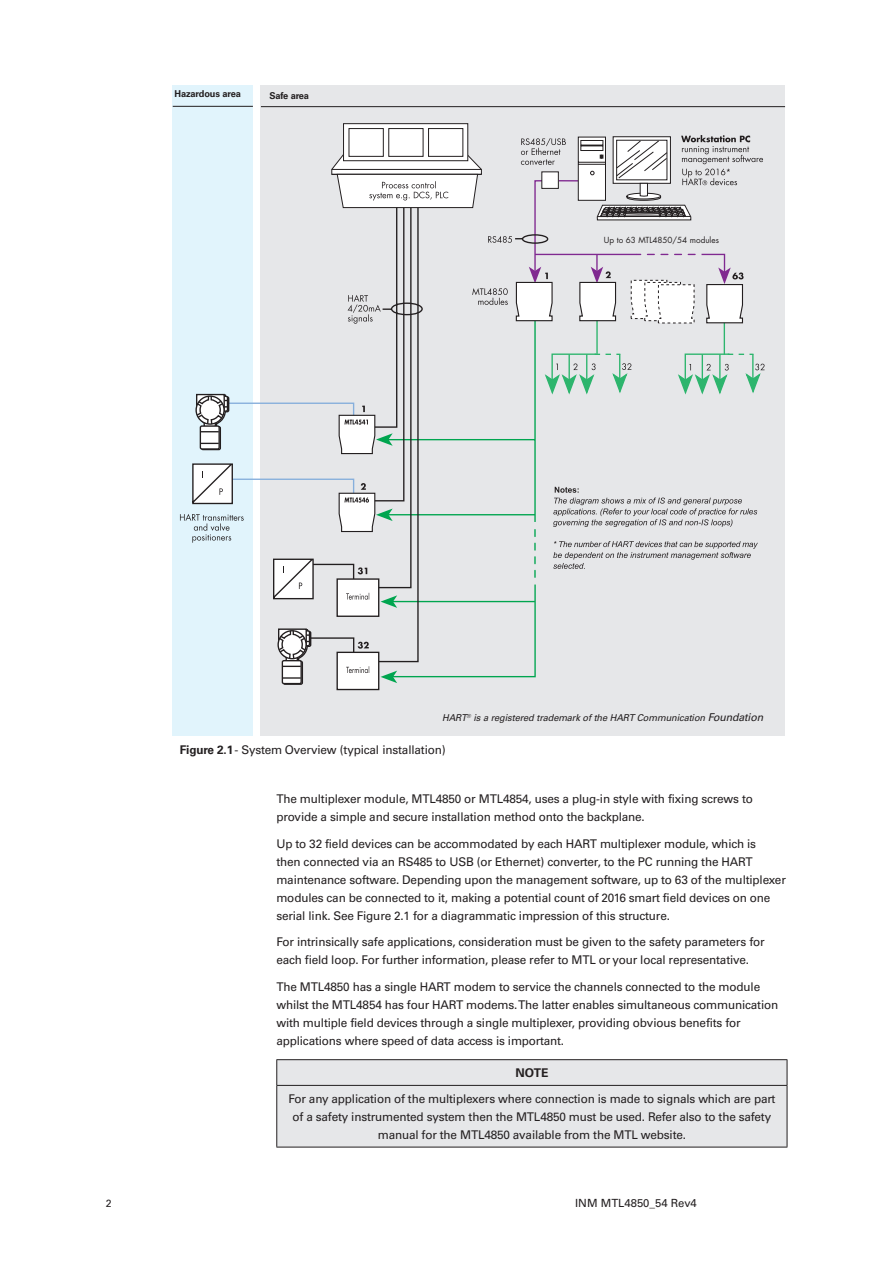
<style>
.page{position:relative;width:893px;height:1263px;background:#fff}
.page>*{position:absolute;margin:0;border:0;box-sizing:border-box;transform-origin:0 0}
.t1{font:12px/18px "Univers LT Pro 55 Roman";letter-spacing:-.015em;color:#231f20}
.t2{font:700 12px "Univers LT Pro 65";color:#231f20}
.t3{font:11.25px "Univers LT Pro 55 Roman";color:#231f20}
.t4{font:10.5px "Univers LT Pro 55 Roman";color:#231f20}
.t5{font:italic 9.45px "Univers LT Pro 55";letter-spacing:-.015em;color:#231f20}
.t6{font:700 9.45px "Univers LT Pro 65";letter-spacing:-.015em;color:#231f20}
.t7{font:8.1px "Futura";color:#231f20}
.s1{font-size:10.8px}
.s2{font-family:"Univers LT Pro 65";font-weight:700}
</style>
<div class="page">
<hr style="left:276px;top:1059px;width:511px;height:1px;background:#231f20">
<div style="left:276px;top:1060px;width:512px;height:87px;background:#e6e7e9"></div>
<hr style="left:276px;top:1085px;width:511px;height:1px;background:#231f20">
<hr style="left:276px;top:1086px;width:1px;height:61px;background:#231f20">
<hr style="left:787px;top:1086px;width:1px;height:61px;background:#231f20">
<hr style="left:276px;top:1147px;width:511px;height:1px;background:#231f20">
<div style="left:261px;top:85px;width:524px;height:651px;background:#e6e7e9"></div>
<div style="left:173px;top:85px;width:80px;height:651px;background:#e1f4fc"></div>
<hr style="left:173px;top:106px;width:80px;height:1px;background:#231f20">
<hr style="left:261px;top:106px;width:524px;height:1px;background:#231f20">
<div style="left:337px;top:652px;width:42px;height:37px;background:#fff"></div>
<div style="left:336px;top:652px;width:43px;height:38px;border:1px solid #231f20"></div>
<div style="left:283px;top:661px;width:20px;height:24px;border:1px solid #231f20;border-radius:2px"></div>
<div style="left:282px;top:660px;width:20px;height:24px;border:1px solid #231f20"></div>
<svg style="left:180px;top:123px;width:584px;height:560px"></svg>
<p class="t6" style="left:175px;top:88px;width:68px">Hazardous area</p>
<p class="t6" style="left:269px;top:90px;width:41px">Safe area</p>
<p class="t7" style="left:604px;top:235px;width:117px">Up to 63 MTL4850/54 modules</p>
<p class="t5" style="left:442px;top:712px;width:322px">HART<sup>®</sup> is a registered trademark of the HART Communication <span class="s1">Foundation</span></p>
<p class="t1" style="left:180px;top:741px;width:267px"><span class="s2">Figure 2.1</span> - System Overview (typical installation)</p>
<p class="t1" style="left:276px;top:790px;width:478px">The multiplexer module, MTL4850 or MTL4854, uses a plug-in style with fixing screws to provide a simple and secure installation method onto the backplane.</p>
<p class="t1" style="left:276px;top:834px;width:511px">Up to 32 field devices can be accommodated by each HART multiplexer module, which is<br>then connected via an RS485 to USB (or Ethernet) converter, to the PC running the HART maintenance software. Depending upon the management software, up to 63 of the multiplexer modules can be connected to it, making a potential count of 2016 smart field devices on one serial link. See Figure 2.1 for a diagrammatic impression of this structure.</p>
<p class="t1" style="left:276px;top:933px;width:490px">For intrinsically safe applications, consideration must be given to the safety parameters for each field loop. For further information, please refer to MTL or your local representative.</p>
<p class="t1" style="left:276px;top:977px;width:503px">The MTL4850 has a single HART modem to service the channels connected to the module whilst the MTL4854 has four HART modems. The latter enables simultaneous communication with multiple field devices through a single multiplexer, providing obvious benefits for applications where speed of data access is important.</p>
<p class="t2" style="left:515px;top:1065px;width:34px">NOTE</p>
<p class="t1" style="left:288px;top:1089px;width:489px;text-align:center">For any application of the multiplexers where connection is made to signals which are part of a safety instrumented system then the MTL4850 must be used. Refer also to the safety manual for the MTL4850 available from the MTL website.</p>
<p class="t4" style="left:106px;top:1197px;width:7px">2</p>
<p class="t3" style="left:575px;top:1196px;width:123px">INM MTL4850_54 Rev4</p>
</div>
